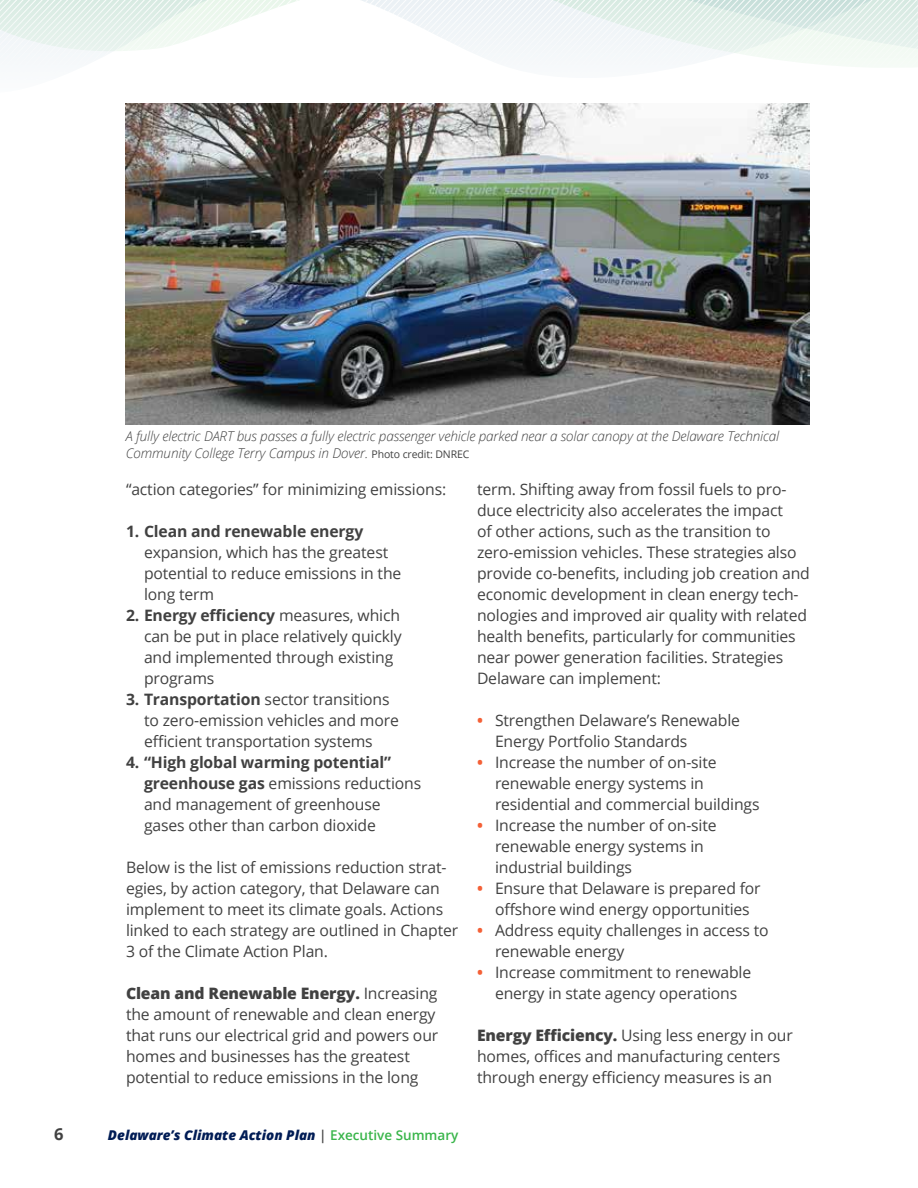
<style>
.page{position:relative;width:918px;height:1188px;background:#fff}
.page>*{position:absolute;margin:0;border:0;box-sizing:border-box;transform-origin:0 0}
.t1{font:700 16.5px "Open Sans";color:#414141}
.t2{font:15.75px/21px "Open Sans";letter-spacing:-.01em;color:#414141}
.t3{font:700 15.75px "Open Sans";letter-spacing:-.01em;color:#414141}
.t4{font:italic 300 13.5px/16.5px "Open Sans";letter-spacing:-.01em;color:#414141}
.t5{font:italic 800 13.5px "Open Sans";color:#001c55}
.s1{font-weight:400;font-style:normal;font-size:10.5px}
.s2{font-weight:700}
.s3{font-weight:800}
.s4{font-weight:600;font-style:normal;color:#414141}
.s5{font-weight:600;font-style:normal;color:#39b54a}
.s6{font-weight:700;color:#f46036}
</style>
<div class="page">
<svg style="left:288px;top:0;width:271px;height:104px"></svg>
<svg style="left:882px;top:0;width:36px;height:63px"></svg>
<svg style="left:0;top:0;width:288px;height:149px"></svg>
<svg style="left:559px;top:0;width:323px;height:104px"></svg>
<img style="left:126px;top:104px;width:684px;height:321px">
<p class="t4" style="left:126px;top:428px;width:655px">A fully electric DART bus passes a fully electric passenger vehicle parked near a solar canopy at the Delaware Technical<br>Community College Terry Campus in Dover. <span class="s1">Photo credit: DNREC</span></p>
<p class="t2" style="left:126px;top:478px;width:322px">“action categories” for minimizing emissions:</p>
<p class="t3" style="left:126px;top:520px;width:239px">1. Clean and renewable energy</p>
<p class="t2" style="left:144px;top:541px;width:259px">expansion, which has the greatest potential to reduce emissions in the long term</p>
<p class="t2" style="left:144px;top:604px;width:259px;text-indent:-18px"><span class="s2">2. Energy efficiency</span> measures, which can be put in place relatively quickly and implemented through existing programs</p>
<p class="t2" style="left:144px;top:688px;width:256px;text-indent:-18px"><span class="s2">3. Transportation</span> sector transitions to zero-emission vehicles and more efficient transportation systems</p>
<p class="t2" style="left:144px;top:751px;width:279px;text-indent:-18px"><span class="s2">4. “High global warming potential” greenhouse gas</span> emissions reductions and management of greenhouse gases other than carbon dioxide</p>
<p class="t2" style="left:126px;top:856px;width:334px">Below is the list of emissions reduction strat&shy;egies, by action category, that Delaware can implement to meet its climate goals. Actions linked to each strategy are outlined in Chapter 3 of the Climate Action Plan.</p>
<p class="t2" style="left:126px;top:982px;width:314px"><span class="s3">Clean and Renewable Energy.</span> Increasing the amount of renewable and clean energy that runs our electrical grid and powers our homes and businesses has the greatest potential to reduce emissions in the long</p>
<p class="t1" style="left:54px;top:1122px;width:11px">6</p>
<p class="t5" style="left:108px;top:1125px;width:352px">Delaware’s Climate Action Plan <span class="s4">|</span> <span class="s5">Executive Summary</span></p>
<p class="t2" style="left:477px;top:478px;width:334px">term. Shifting away from fossil fuels to pro&shy;duce electricity also accelerates the impact<br>of other actions, such as the transition to zero-emission vehicles. These strategies also provide co-benefits, including job creation and economic development in clean energy tech&shy;nologies and improved air quality with related health benefits, particularly for communities near power generation facilities. Strategies Delaware can implement:</p>
<p class="t2" style="left:495px;top:709px;width:247px;text-indent:-18px"><span class="s6">•</span> Strengthen Delaware’s Renewable<br>Energy Portfolio Standards</p>
<p class="t2" style="left:495px;top:751px;width:266px;text-indent:-18px"><span class="s6">•</span> Increase the number of on-site renewable energy systems in residential and commercial buildings</p>
<p class="t2" style="left:495px;top:814px;width:223px;text-indent:-18px"><span class="s6">•</span> Increase the number of on-site renewable energy systems in industrial buildings</p>
<p class="t2" style="left:477px;top:877px;width:285px;text-align:center"><span class="s6">•</span> Ensure that Delaware is prepared for offshore wind energy opportunities</p>
<p class="t2" style="left:495px;top:919px;width:275px;text-indent:-18px"><span class="s6">•</span> Address equity challenges in access to renewable energy</p>
<p class="t2" style="left:477px;top:961px;width:276px;text-align:center"><span class="s6">•</span> Increase commitment to renewable energy in state agency operations</p>
<p class="t2" style="left:477px;top:1024px;width:317px"><span class="s3">Energy Efficiency.</span> Using less energy in our homes, offices and manufacturing centers through energy efficiency measures is an</p>
</div>
